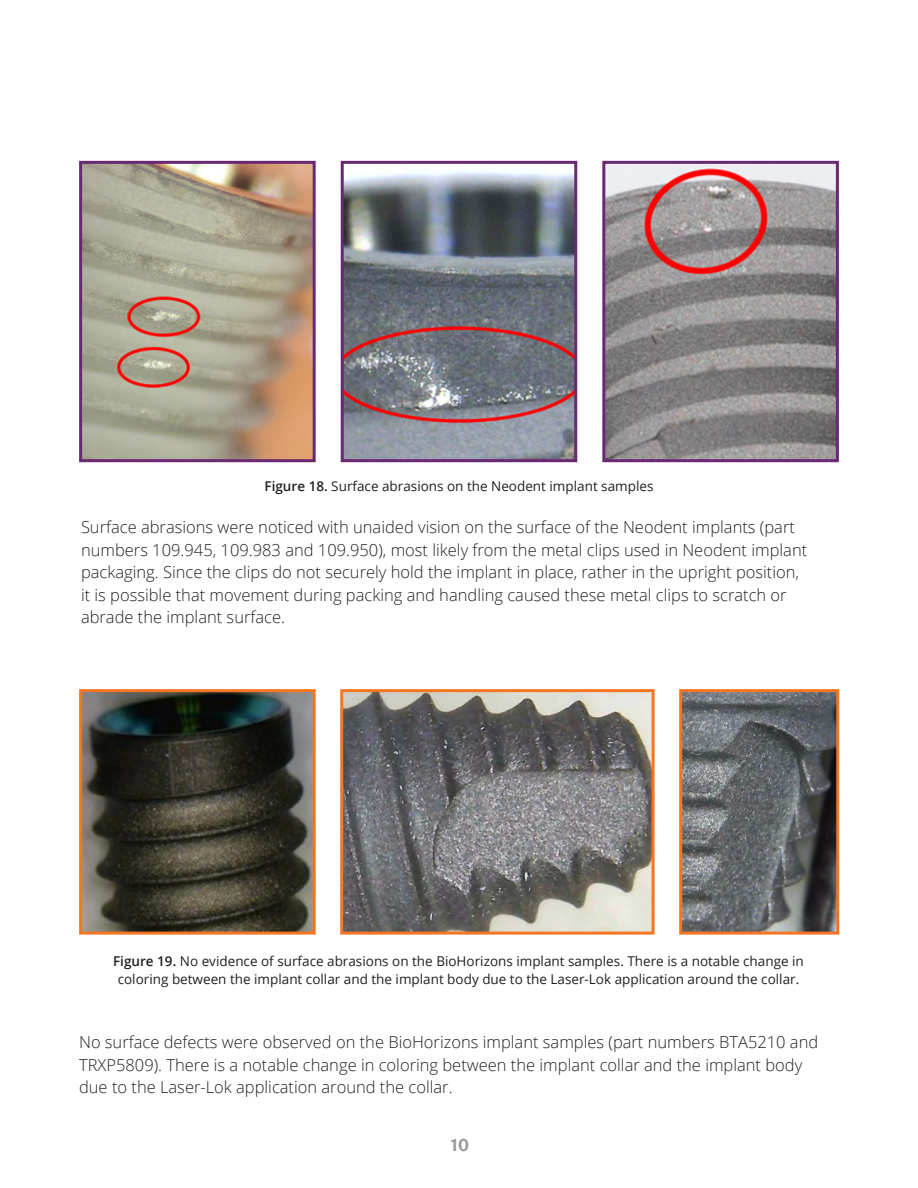
<style>
.page{position:relative;width:918px;height:1188px;background:#fff}
.page>*{position:absolute;margin:0;border:0;box-sizing:border-box;transform-origin:0 0}
.t1{font:700 18px "Mixage ITC Std";color:#99989b}
.t2{font:300 16.5px/22.5px "Open Sans";color:#231f20}
.t3{font:13.5px "Open Sans";color:#231f20}
.s1{font-weight:600}
</style>
<div class="page">
<img style="left:83px;top:165px;width:229px;height:293px">
<div style="left:79px;top:161px;width:237px;height:301px;border:3px solid #6a2773"></div>
<img style="left:345px;top:171px;width:228px;height:287px">
<div style="left:341px;top:161px;width:236px;height:301px;border:3px solid #6a2773"></div>
<img style="left:606px;top:165px;width:229px;height:293px">
<div style="left:602px;top:161px;width:237px;height:301px;border:3px solid #6a2773"></div>
<img style="left:83px;top:693px;width:229px;height:238px">
<div style="left:79px;top:689px;width:237px;height:246px;border:3px solid #f57523"></div>
<img style="left:344px;top:693px;width:307px;height:238px">
<div style="left:340px;top:689px;width:315px;height:246px;border:3px solid #f57523"></div>
<img style="left:683px;top:693px;width:152px;height:238px">
<div style="left:679px;top:689px;width:160px;height:246px;border:3px solid #f57523"></div>
<p class="t3" style="left:265px;top:477px;width:390px"><span class="s1">Figure 18.</span> Surface abrasions on the Neodent implant samples</p>
<p class="t2" style="left:81px;top:515px;width:728px">Surface abrasions were noticed with unaided vision on the surface of the Neodent implants (part numbers 109.945, 109.983 and 109.950), most likely from the metal clips used in Neodent implant packaging. Since the clips do not securely hold the implant in place, rather in the upright position, it is possible that movement during packing and handling caused these metal clips to scratch or abrade the implant surface.</p>
<p class="t3" style="left:113px;top:952px;width:692px"><span class="s1">Figure 19.</span> No evidence of surface abrasions on the BioHorizons implant samples. There is a notable change in</p>
<p class="t3" style="left:118px;top:970px;width:683px">coloring between the implant collar and the implant body due to the Laser-Lok application around the collar.</p>
<p class="t2" style="left:79px;top:1031px;width:741px">No surface defects were observed on the BioHorizons implant samples (part numbers BTA5210 and<br>TRXP5809). There is a notable change in coloring between the implant collar and the implant body due to the Laser-Lok application around the collar.</p>
<p class="t1" style="left:449px;top:1135px;width:22px">10</p>
</div>
